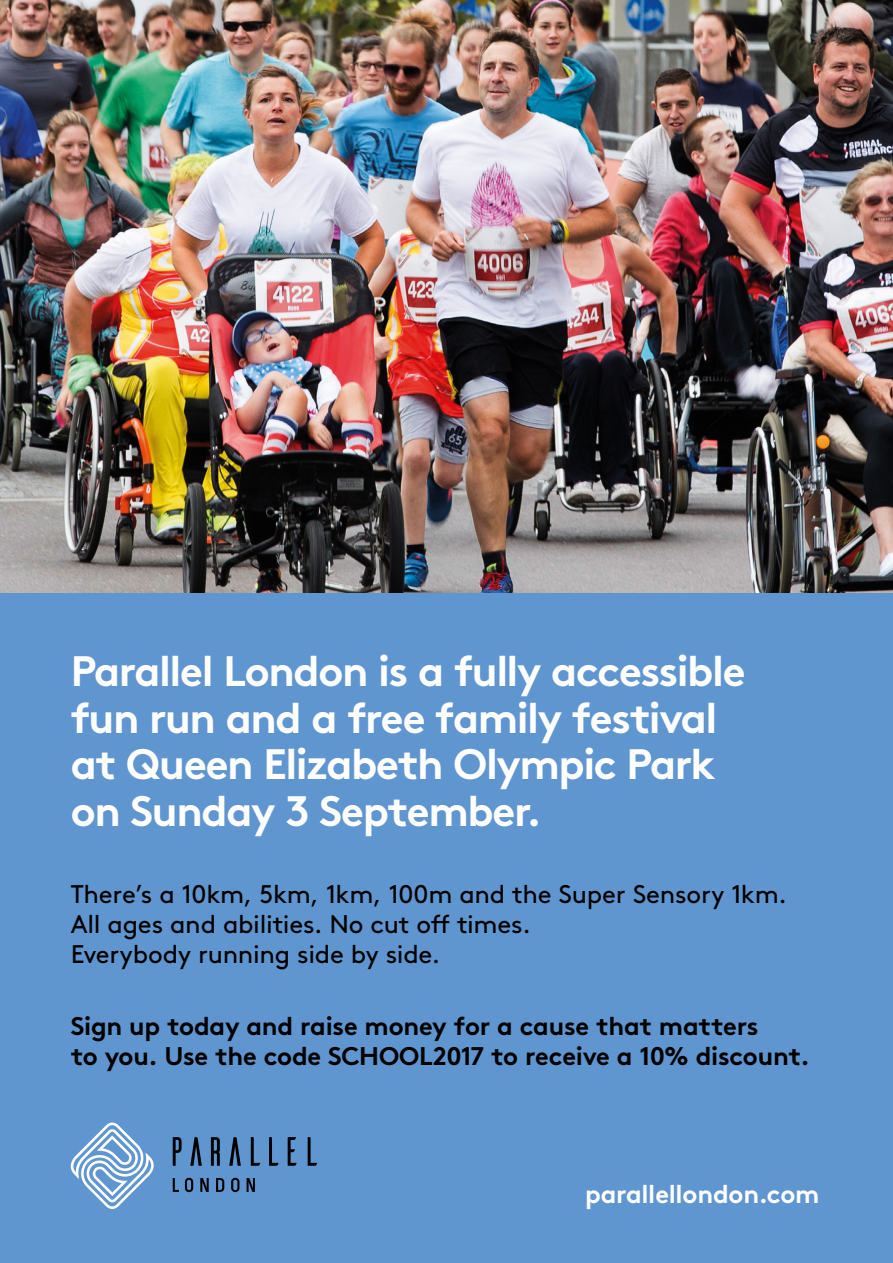
<style>
.page{position:relative;width:893px;height:1263px;background:#6096d0}
.page>*{position:absolute;margin:0;border:0;box-sizing:border-box;transform-origin:0 0}
.t1{font:42.6px/46.8px "Brown Bold Alt";letter-spacing:-.035em;color:#fff}
.t2{font:25.5px/29.8px "Brown";letter-spacing:-.01em;color:#000}
.t3{font:25.5px/29.8px "Brown Bold Alt";letter-spacing:-.01em;color:#000}
.t4{font:25.5px "Brown Bold Alt";letter-spacing:-.005em;color:#fff}
</style>
<div class="page">
<img style="left:0;top:0;width:893px;height:592px">
<svg style="left:71px;top:1122px;width:83px;height:87px"></svg>
<svg style="left:173px;top:1137px;width:9px;height:29px"></svg>
<svg style="left:190px;top:1137px;width:12px;height:29px"></svg>
<svg style="left:211px;top:1137px;width:9px;height:29px"></svg>
<svg style="left:229px;top:1137px;width:12px;height:29px"></svg>
<svg style="left:251px;top:1137px;width:9px;height:29px"></svg>
<svg style="left:269px;top:1137px;width:10px;height:29px"></svg>
<svg style="left:288px;top:1137px;width:9px;height:29px"></svg>
<svg style="left:308px;top:1137px;width:9px;height:29px"></svg>
<svg style="left:173px;top:1178px;width:6px;height:14px"></svg>
<svg style="left:185px;top:1178px;width:8px;height:14px"></svg>
<svg style="left:200px;top:1178px;width:9px;height:14px"></svg>
<svg style="left:216px;top:1178px;width:8px;height:14px"></svg>
<svg style="left:231px;top:1178px;width:8px;height:14px"></svg>
<svg style="left:247px;top:1178px;width:8px;height:14px"></svg>
<h1 class="t1" style="left:71px;top:643px;width:676px">Parallel London is a fully accessible fun run and a free family festival at Queen Elizabeth Olympic Park on Sunday 3 September.</h1>
<p class="t2" style="left:71px;top:877px;width:717px">There’s a 10km, 5km, 1km, 100m and the Super Sensory 1km.<br>All ages and abilities. No cut off times.<br>Everybody running side by side.</p>
<p class="t3" style="left:71px;top:1008px;width:740px">Sign up today and raise money for a cause that matters<br>to you. Use the code SCHOOL2017 to receive a 10% discount.</p>
<p class="t4" style="left:585px;top:1173px;width:236px">parallellondon.com</p>
</div>
